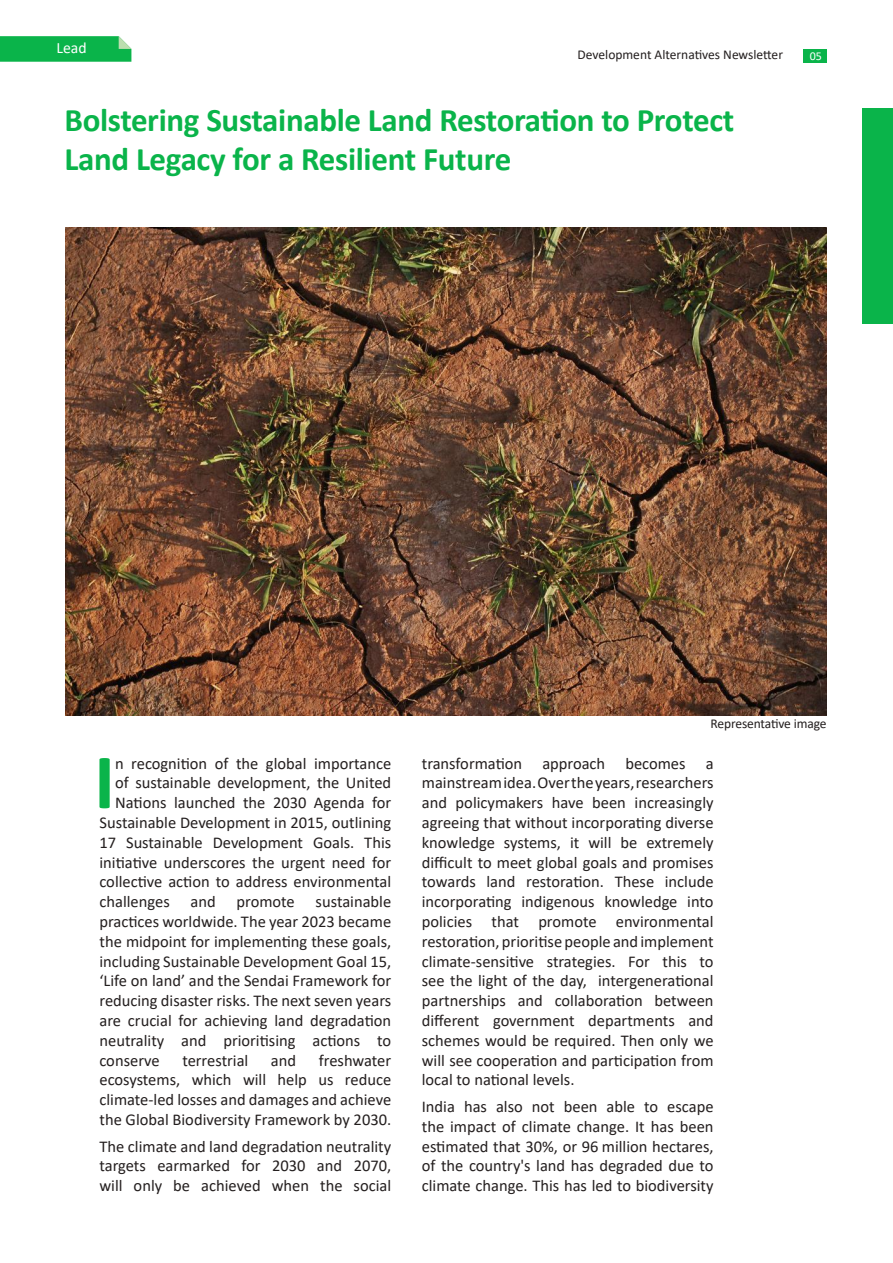
<style>
.page{position:relative;width:893px;height:1263px;background:#fff}
.page>*{position:absolute;margin:0;border:0;box-sizing:border-box;transform-origin:0 0}
.t1{font:700 78.9px "Calibri";color:#0ab44a}
.t2{font:700 33px/39.6px "Calibri";letter-spacing:-.01em;color:#0ab44a}
.t3{font:16.5px/19.8px "Calibri";color:#241f1f;text-align:justify}
.t4{font:15.75px "Calibri";color:#fff}
.t5{font:13.5px "Calibri";letter-spacing:-.01em;color:#241f1f}
.t6{font:12px "Calibri";color:#fff}
</style>
<div class="page">
<img style="left:66px;top:228px;width:760px;height:488px">
<svg style="left:0;top:36px;width:131px;height:26px;background:#17b753"></svg>
<div style="left:804px;top:50px;width:23px;height:13px;background:#0ab44a"></div>
<div style="left:862px;top:108px;width:31px;height:215px;background:#0ab44a"></div>
<p class="t4" style="left:56px;top:37px;width:32px">Lead</p>
<p class="t5" style="left:578px;top:45px;width:207px">Development Alternatives Newsletter</p>
<p class="t6" style="left:810px;top:48px;width:14px">05</p>
<h2 class="t2" style="left:65px;top:100px;width:671px">Bolstering Sustainable Land Restoration to Protect<br>Land Legacy for a Resilient Future</h2>
<h1 class="t1" style="left:94px;top:726px;width:23px">I</h1>
<p class="t3" style="left:115px;top:753px;width:278px">n recognition of the global importance</p>
<p class="t3" style="left:115px;top:772px;width:278px">of sustainable development, the United</p>
<p class="t3" style="left:115px;top:792px;width:278px">Nations launched the 2030 Agenda for</p>
<p class="t3" style="left:99px;top:812px;width:293px">Sustainable Development in 2015, outlining</p>
<p class="t3" style="left:99px;top:832px;width:293px">17 Sustainable Development Goals. This</p>
<p class="t3" style="left:99px;top:852px;width:293px">initiative underscores the urgent need for</p>
<p class="t3" style="left:99px;top:871px;width:293px">collective action to address environmental</p>
<p class="t3" style="left:99px;top:891px;width:72px">challenges</p>
<p class="t3" style="left:191px;top:891px;width:27px">and</p>
<p class="t3" style="left:237px;top:891px;width:60px">promote</p>
<p class="t3" style="left:99px;top:891px;width:293px;text-indent:216px">sustainable practices worldwide. The year 2023 became the midpoint for implementing these goals, including Sustainable Development Goal 15, ‘Life on land’ and the Sendai Framework for reducing disaster risks. The next seven years are crucial for achieving land degradation neutrality and prioritising actions to conserve</p>
<p class="t3" style="left:99px;top:1050px;width:293px;text-indent:219px">freshwater ecosystems, which will help us reduce climate-led losses and damages and achieve the Global Biodiversity Framework by 2030.</p>
<p class="t3" style="left:99px;top:1136px;width:293px">The climate and land degradation neutrality targets earmarked for 2030 and 2070, will only be achieved when the social</p>
<p class="t3" style="left:182px;top:1050px;width:68px">terrestrial</p>
<p class="t3" style="left:271px;top:1050px;width:27px">and</p>
<p class="t5" style="left:711px;top:714px;width:117px">Representative image</p>
<p class="t3" style="left:422px;top:753px;width:293px">transformation approach becomes a mainstream idea. Over the years, researchers and policymakers have been increasingly agreeing that without incorporating diverse knowledge systems, it will be extremely difficult to meet global goals and promises towards land restoration. These include incorporating indigenous knowledge into policies that promote environmental restoration, prioritise people and implement climate-sensitive strategies. For this to see the light of the day, intergenerational partnerships and collaboration between different government departments and schemes would be required. Then only we will see cooperation and participation from local to national levels.</p>
<p class="t3" style="left:422px;top:1096px;width:293px">India has also not been able to escape the impact of climate change. It has been estimated that 30%, or 96 million hectares, of the country's land has degraded due to climate change. This has led to biodiversity</p>
</div>
